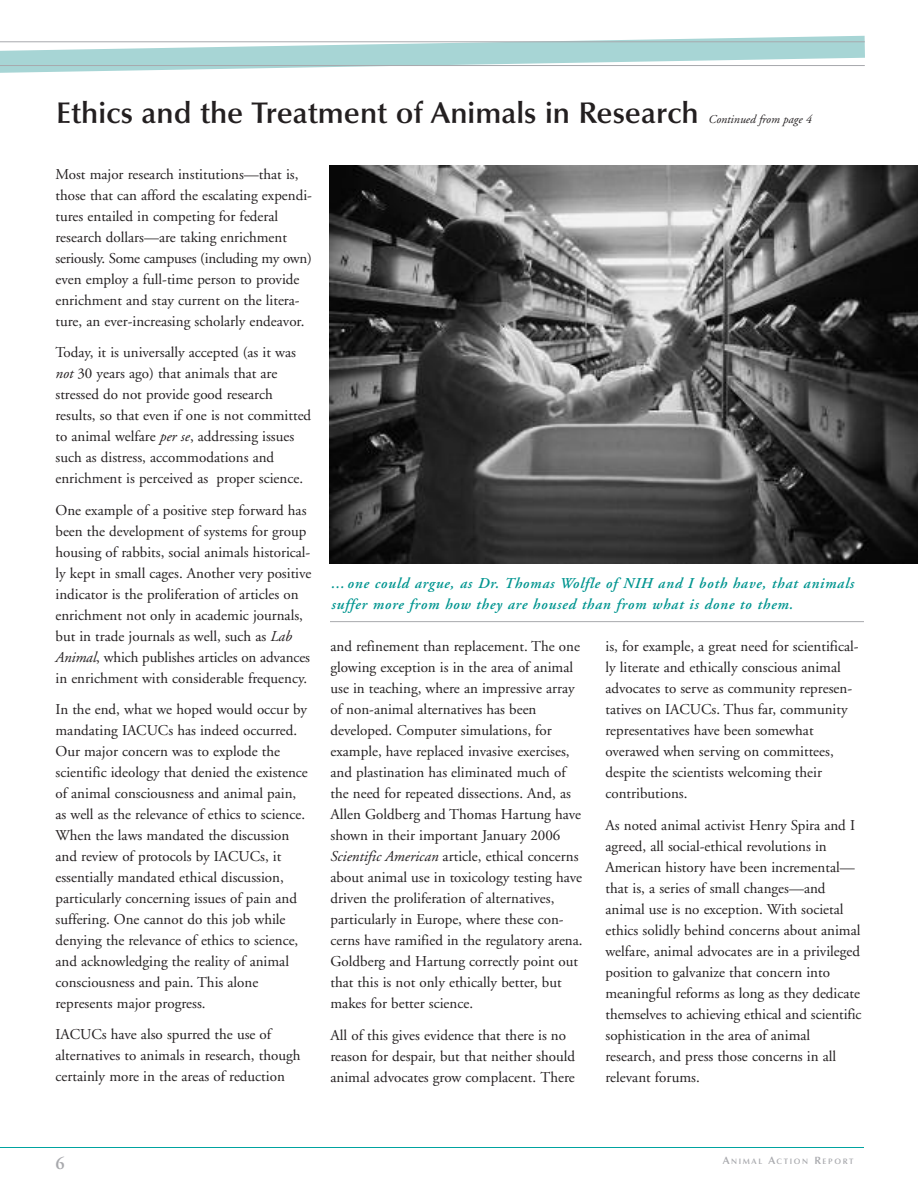
<style>
.page{position:relative;width:918px;height:1188px;background:#fff}
.page>*{position:absolute;margin:0;border:0;box-sizing:border-box;transform-origin:0 0}
.t1{font:600 30px "Optima";color:#231f20}
.t2{font:600 18px "Adobe Garamond";color:#a8a9ad}
.t3{font:15px/21px "Adobe Garamond";color:#231f20}
.t4{font:italic 600 15px/21px "Adobe Garamond";letter-spacing:.05em;color:#009590}
.t5{font:italic 12px "Adobe Garamond";color:#231f20}
.t6{font:600 7.8px "Optima";letter-spacing:.205em;color:#a8a9ad}
.s1{font-style:italic}
.s2{font-size:10.5px}
</style>
<div class="page">
<hr style="left:0;top:1147px;width:864px;height:1px;background:#00a3a0">
<svg style="left:0;top:36px;width:865px;height:37px"></svg>
<hr style="left:0;top:65px;width:865px;height:1px;background:#a8a9ad">
<hr style="left:0;top:41px;width:865px;height:1px;background:#a8a9ad">
<img style="left:329px;top:165px;width:589px;height:398px">
<hr style="left:330px;top:621px;width:534px;height:1px;background:#a8a9ad">
<h1 class="t1" style="left:56px;top:101px;width:644px">Ethics and the Treatment of Animals in Research</h1>
<p class="t5" style="left:709px;top:114px;width:105px">Continued from page 4</p>
<p class="t3" style="left:56px;top:165px;width:258px">Most major research institutions—that is, those that can afford the escalating expendi&shy;tures entailed in competing for federal research dollars—are taking enrichment seriously. Some campuses (including my own) even employ a full-time person to provide enrichment and stay current on the litera&shy;ture, an ever-increasing scholarly endeavor.</p>
<p class="t3" style="left:56px;top:343px;width:257px">Today, it is universally accepted (as it was <span class="s1">not</span> 30 years ago) that animals that are stressed do not provide good research results, so that even if one is not committed to animal welfare <span class="s1">per se</span>, addressing issues such as distress, accommodations and enrichment is perceived as proper science.</p>
<p class="t3" style="left:56px;top:501px;width:257px">One example of a positive step forward has been the development of systems for group housing of rabbits, social animals historical&shy;ly kept in small cages. Another very positive indicator is the proliferation of articles on enrichment not only in academic journals, but in trade journals as well, such as <span class="s1">Lab Animal</span>, which publishes articles on advances in enrichment with considerable frequency.</p>
<p class="t3" style="left:56px;top:700px;width:254px">In the end, what we hoped would occur by mandating IACUCs has indeed occurred.<br>Our major concern was to explode the scientific ideology that denied the existence of animal consciousness and animal pain, as well as the relevance of ethics to science.<br>When the laws mandated the discussion and review of protocols by IACUCs, it essentially mandated ethical discussion, particularly concerning issues of pain and suffering. One cannot do this job while denying the relevance of ethics to science, and acknowledging the reality of animal consciousness and pain. This alone represents major progress.</p>
<p class="t3" style="left:56px;top:1026px;width:247px">IACUCs have also spurred the use of alternatives to animals in research, though certainly more in the areas of reduction</p>
<p class="t4" style="left:332px;top:574px;width:524px">... one could argue, as Dr. Thomas Wolfle of NIH and I both have, that animals suffer more from how they are housed than from what is done to them.</p>
<p class="t3" style="left:330px;top:637px;width:254px">and refinement than replacement. The one glowing exception is in the area of animal use in teaching, where an impressive array of non-animal alternatives has been developed. Computer simulations, for example, have replaced invasive exercises, and plastination has eliminated much of the need for repeated dissections. And, as Allen Goldberg and Thomas Hartung have shown in their important January 2006<br><span class="s1">Scientific American</span> article, ethical concerns about animal use in toxicology testing have driven the proliferation of alternatives, particularly in Europe, where these con&shy;cerns have ramified in the regulatory arena.<br>Goldberg and Hartung correctly point out that this is not only ethically better, but makes for better science.</p>
<p class="t3" style="left:330px;top:1026px;width:246px">All of this gives evidence that there is no reason for despair, but that neither should animal advocates grow complacent. There</p>
<p class="t3" style="left:606px;top:637px;width:255px">is, for example, a great need for scientifical&shy;ly literate and ethically conscious animal advocates to serve as community represen&shy;tatives on IACUCs. Thus far, community representatives have been somewhat overawed when serving on committees, despite the scientists welcoming their contributions.</p>
<p class="t3" style="left:605px;top:816px;width:258px">As noted animal activist Henry Spira and I agreed, all social-ethical revolutions in American history have been incremental— that is, a series of small changes—and animal use is no exception. With societal ethics solidly behind concerns about animal welfare, animal advocates are in a privileged position to galvanize that concern into meaningful reforms as long as they dedicate themselves to achieving ethical and scientific sophistication in the area of animal research, and press those concerns in all relevant forums.</p>
<p class="t2" style="left:56px;top:1157px;width:11px">6</p>
<p class="t6" style="left:723px;top:1159px;width:132px"><span class="s2">A</span>NIMAL <span class="s2">A</span>CTION <span class="s2">R</span>EPORT</p>
</div>
